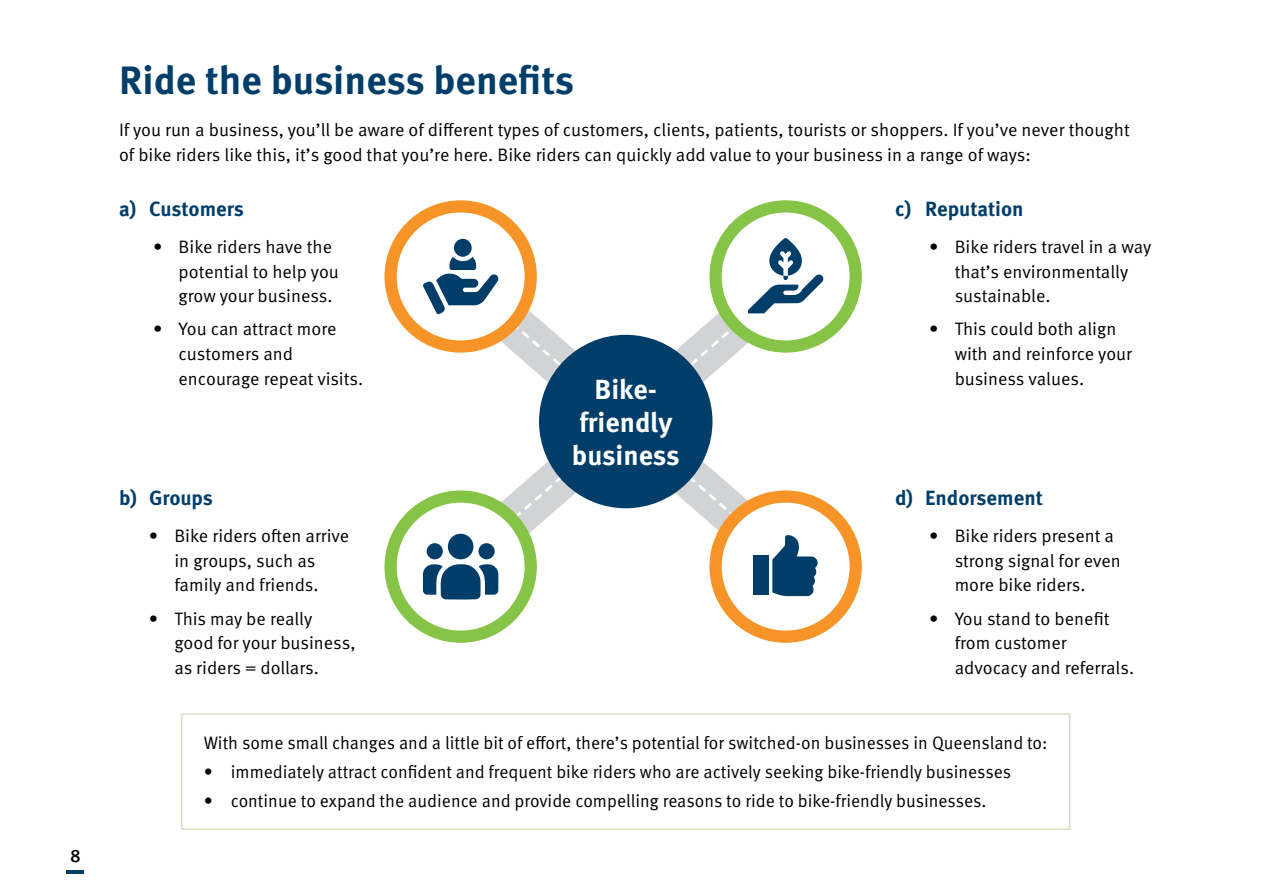
<style>
.page{position:relative;width:1263px;height:893px;background:#fff}
.page>*{position:absolute;margin:0;border:0;box-sizing:border-box;transform-origin:0 0}
.t1{font:700 39.45px "Meta Pro";color:#003e69}
.t2{font:700 27.6px/33.2px "Meta Pro";letter-spacing:-.005em;color:#fff;text-align:center}
.t3{font:700 20.55px "Meta Pro";color:#003e69}
.t4{font:18px/24.6px "Meta Pro Norm";color:#000}
.t5{font:500 18px "Meta Pro";color:#000}
</style>
<div class="page">
<svg style="left:500px;top:302px;width:260px;height:229px"></svg>
<div style="left:539px;top:335px;width:173px;height:173px;background:#003e69;border-radius:50%"></div>
<hr style="left:67px;top:870px;width:17px;height:3px;background:#003e69">
<svg style="left:391px;top:206px;width:140px;height:141px"></svg>
<div style="left:384px;top:200px;width:153px;height:153px;border:12px solid #f79428;border-radius:50%"></div>
<div style="left:454px;top:239px;width:18px;height:18px;background:#003e69;border-radius:50%"></div>
<svg style="left:423px;top:257px;width:76px;height:57px"></svg>
<svg style="left:391px;top:497px;width:140px;height:140px"></svg>
<div style="left:384px;top:490px;width:153px;height:153px;border:12px solid #85c446;border-radius:50%"></div>
<div style="left:448px;top:534px;width:25px;height:25px;background:#003e69;border-radius:50%"></div>
<div style="left:478px;top:543px;width:17px;height:16px;background:#003e69;border-radius:50%"></div>
<div style="left:427px;top:543px;width:16px;height:16px;background:#003e69;border-radius:50%"></div>
<svg style="left:423px;top:564px;width:75px;height:36px"></svg>
<svg style="left:715px;top:206px;width:141px;height:141px"></svg>
<div style="left:709px;top:200px;width:153px;height:153px;border:12px solid #85c446;border-radius:50%"></div>
<svg style="left:748px;top:238px;width:76px;height:75px"></svg>
<svg style="left:715px;top:497px;width:141px;height:140px"></svg>
<div style="left:709px;top:490px;width:153px;height:153px;border:12px solid #f79428;border-radius:50%"></div>
<div style="left:754px;top:555px;width:15px;height:40px;background:#003e69"></div>
<svg style="left:772px;top:535px;width:46px;height:61px"></svg>
<div style="left:181px;top:713px;width:889px;height:117px;border:2px solid #dedbc3"></div>
<p class="t5" style="left:70px;top:842px;width:12px">8</p>
<p class="t1" style="left:119px;top:49px;width:457px">Ride the business benefits</p>
<p class="t4" style="left:119px;top:117px;width:1012px">If you run a business, you’ll be aware of different types of customers, clients, patients, tourists or shoppers. If you’ve never thought of bike riders like this, it’s good that you’re here. Bike riders can quickly add value to your business in a range of ways:</p>
<p class="t3" style="left:119px;top:193px;width:126px">a) Customers</p>
<p class="t4" style="left:179px;top:233px;width:162px;text-indent:-26px">• Bike riders have the potential to help you grow your business.</p>
<p class="t4" style="left:179px;top:316px;width:186px;text-indent:-26px">• You can attract more customers and encourage repeat visits.</p>
<p class="t3" style="left:119px;top:482px;width:95px">b) Groups</p>
<p class="t4" style="left:149px;top:522px;width:202px;text-align:center">• Bike riders often arrive in groups, such as<br>family and friends.</p>
<p class="t4" style="left:174px;top:605px;width:183px;text-indent:-26px">• This may be really good for your business, as riders = dollars.</p>
<p class="t2" style="left:572px;top:371px;width:109px">Bike&shy;friendly business</p>
<p class="t3" style="left:895px;top:193px;width:130px">c) Reputation</p>
<p class="t4" style="left:955px;top:233px;width:198px;text-indent:-26px">• Bike riders travel in a way that’s environmentally sustainable.</p>
<p class="t4" style="left:955px;top:316px;width:179px;text-indent:-26px">• This could both align with and reinforce your business values.</p>
<p class="t3" style="left:895px;top:482px;width:149px">d) Endorsement</p>
<p class="t4" style="left:955px;top:522px;width:168px;text-indent:-26px">• Bike riders present a strong signal for even more bike riders.</p>
<p class="t4" style="left:955px;top:605px;width:181px;text-indent:-26px">• You stand to benefit from customer advocacy and referrals.</p>
<p class="t4" style="left:204px;top:730px;width:845px">With some small changes and a little bit of effort, there’s potential for switched-on businesses in Queensland to:</p>
<p class="t4" style="left:204px;top:759px;width:809px">• immediately attract confident and frequent bike riders who are actively seeking bike-friendly businesses</p>
<p class="t4" style="left:204px;top:787px;width:784px">• continue to expand the audience and provide compelling reasons to ride to bike-friendly businesses.</p>
</div>
